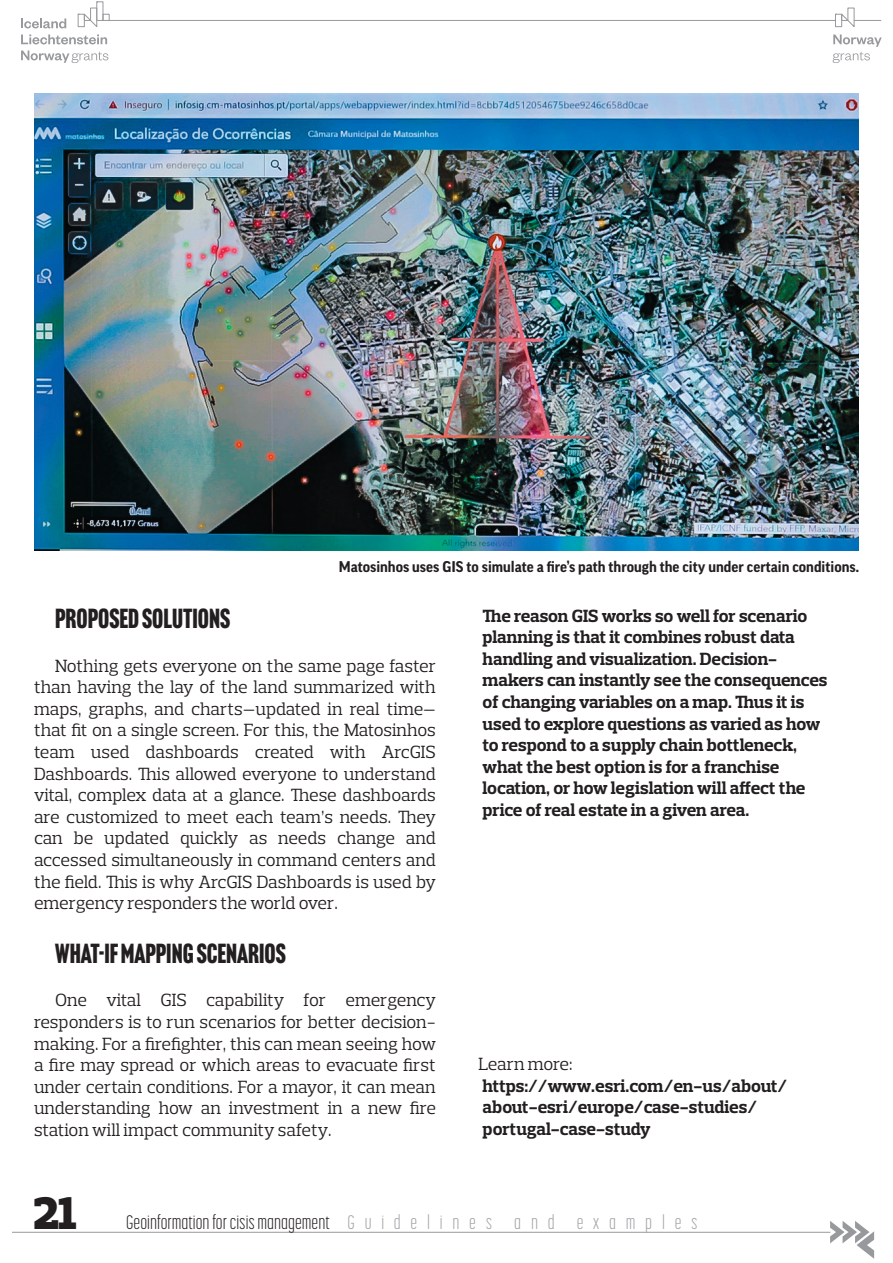
<style>
.page{position:relative;width:893px;height:1263px;background:#fff}
.page>*{position:absolute;margin:0;border:0;box-sizing:border-box;transform-origin:0 0}
.t1{font:900 46.5px "Prelo Slab";color:#231f20}
.srodtytul{font:27px "Headline Gothic ATF";color:#231f20}
.t2{font:300 19.5px "Korolev Compressed";color:#231f20}
.glowny{font:18px/21.6px "Prelo Slab";color:#231f20;text-align:justify}
.eciecie{font:700 18px/21.6px "Prelo Slab";letter-spacing:-.01em;color:#231f20}
.zdjecia{font:700 15px "Good Pro";color:#231f20}
.s1{color:#a0a1a5}
</style>
<div class="page">
<svg style="left:21px;top:19px;width:45px;height:9px"></svg>
<svg style="left:21px;top:35px;width:86px;height:9px"></svg>
<svg style="left:21px;top:50px;width:87px;height:13px"></svg>
<svg style="left:833px;top:35px;width:49px;height:28px"></svg>
<div style="left:103px;top:14px;width:7px;height:7px;border:1px solid #97999c"></div>
<div style="left:96px;top:1px;width:7px;height:20px;border:1px solid #97999c"></div>
<svg style="left:78px;top:1px;width:20px;height:27px"></svg>
<hr style="left:109px;top:20px;width:726px;height:1px;background:#97999c">
<svg style="left:835px;top:7px;width:46px;height:21px"></svg>
<hr style="left:12px;top:1232px;width:818px;height:1px;background:#97999c">
<svg style="left:830px;top:1221px;width:44px;height:38px"></svg>
<img style="left:34px;top:94px;width:825px;height:456px">
<p class="zdjecia" style="left:339px;top:558px;width:522px">Matosinhos uses GIS to simulate a fire’s path through the city under certain conditions.</p>
<p class="srodtytul" style="left:55px;top:603px;width:176px">PROPOSED SOLUTIONS</p>
<p class="glowny" style="left:34px;top:655px;width:403px;text-indent:21px">Nothing gets everyone on the same page faster than having the lay of the land summarized with maps, graphs, and charts—updated in real time— that fit on a single screen. For this, the Matosinhos team used dashboards created with ArcGIS Dashboards. This allowed everyone to understand vital, complex data at a glance. These dashboards are customized to meet each team’s needs. They can be updated quickly as needs change and accessed simultaneously in command centers and the field. This is why ArcGIS Dashboards is used by emergency responders the world over.</p>
<p class="srodtytul" style="left:55px;top:938px;width:232px">WHAT-IF MAPPING SCENARIOS</p>
<p class="glowny" style="left:34px;top:989px;width:403px;text-indent:21px">One vital GIS capability for emergency responders is to run scenarios for better decision&shy;making. For a firefighter, this can mean seeing how a fire may spread or which areas to evacuate first under certain conditions. For a mayor, it can mean understanding how an investment in a new fire station will impact community safety.</p>
<p class="eciecie" style="left:483px;top:605px;width:346px">The reason GIS works so well for scenario planning is that it combines robust data handling and visualization. Decision&shy;makers can instantly see the consequences of changing variables on a map. Thus it is used to explore questions as varied as how to respond to a supply chain bottleneck, what the best option is for a franchise location, or how legislation will affect the price of real estate in a given area.</p>
<p class="glowny" style="left:478px;top:1053px;width:96px">Learn more:</p>
<p class="eciecie" style="left:483px;top:1075px;width:306px">https://www.esri.com/en-us/about/ about-esri/europe/case-studies/ portugal-case-study</p>
<h1 class="t1" style="left:34px;top:1184px;width:44px">21</h1>
<p class="t2" style="left:126px;top:1211px;width:573px">Geoinformation for cisis management <span class="s1">G u i d e l i n e s a n d e x a m p l e s</span></p>
</div>
